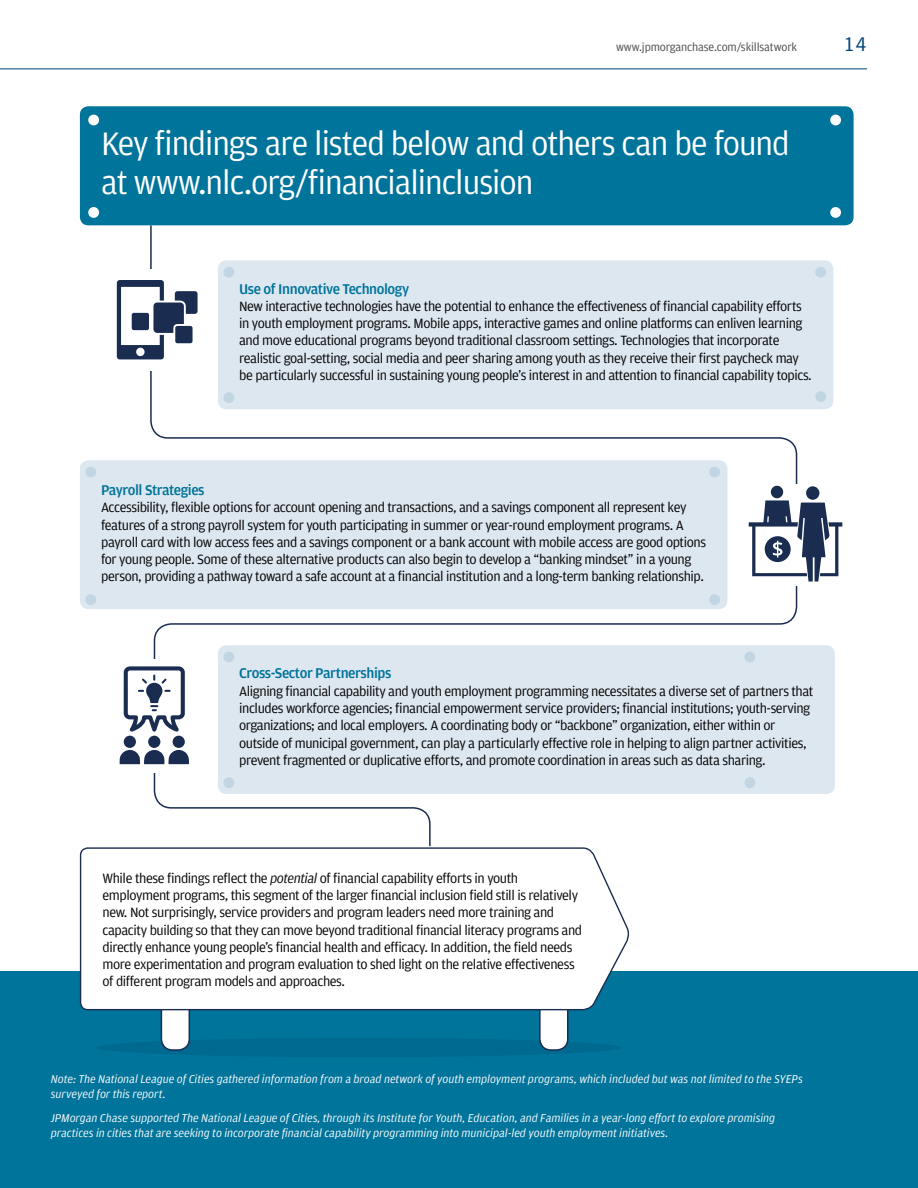
<style>
.page{position:relative;width:918px;height:1188px;background:#fff}
.page>*{position:absolute;margin:0;border:0;box-sizing:border-box;transform-origin:0 0}
.t1{font:34.5px/39px "Amplitude TF";letter-spacing:-.03em;color:#fff}
.t2{font:21px "Amplitude TF";color:#004379}
.t3{font:700 15px "Amplitude TF";letter-spacing:-.03em;color:#00749a}
.t4{font:14.25px/17.2px "Amplitude TF";letter-spacing:-.03em;color:#000}
.t5{font:italic 12px/15px "Amplitude TF";color:#fff}
.t6{font:12px "Amplitude TF";letter-spacing:-.01em;color:#4a4a49}
.s1{font-style:italic}
</style>
<div class="page">
<div style="left:218px;top:645px;width:617px;height:149px;background:#dde7f0;border-radius:9px"></div>
<div style="left:218px;top:260px;width:615px;height:149px;background:#dde7f0;border-radius:9px"></div>
<div style="left:815px;top:267px;width:11px;height:11px;background:#c1d5e3;border-radius:50%"></div>
<div style="left:815px;top:391px;width:11px;height:11px;background:#c1d5e3;border-radius:50%"></div>
<svg style="left:149px;top:225px;width:649px;height:622px"></svg>
<hr style="left:0;top:69px;width:867px;height:1px;background:#004379">
<div style="left:0;top:972px;width:918px;height:216px;background:#00749a"></div>
<div style="left:107px;top:269px;width:105px;height:102px;background:#fff"></div>
<svg style="left:117px;top:280px;width:81px;height:79px"></svg>
<div style="left:749px;top:485px;width:94px;height:101px;background:#fff"></div>
<div style="left:806px;top:486px;width:13px;height:14px;background:#1a2c50;border-radius:50%"></div>
<div style="left:771px;top:486px;width:12px;height:12px;background:#1a2c50;border-radius:50%"></div>
<svg style="left:749px;top:500px;width:93px;height:82px"></svg>
<div style="left:118px;top:659px;width:76px;height:113px;background:#fff"></div>
<svg style="left:119px;top:749px;width:70px;height:15px"></svg>
<div style="left:148px;top:736px;width:12px;height:12px;background:#1a2c50;border-radius:50%"></div>
<div style="left:124px;top:736px;width:12px;height:12px;background:#1a2c50;border-radius:50%"></div>
<div style="left:173px;top:736px;width:12px;height:12px;background:#1a2c50;border-radius:50%"></div>
<svg style="left:124px;top:666px;width:61px;height:66px"></svg>
<div style="left:95px;top:1038px;width:526px;height:19px;background:#006990;border-radius:50%"></div>
<div style="left:161px;top:915px;width:28px;height:135px;background:#fff;border-radius:11px"></div>
<div style="left:161px;top:915px;width:29px;height:136px;border:2px solid #1a2c50;border-radius:11px"></div>
<div style="left:540px;top:915px;width:28px;height:135px;background:#fff;border-radius:11px"></div>
<div style="left:539px;top:915px;width:29px;height:136px;border:2px solid #1a2c50;border-radius:11px"></div>
<svg style="left:79px;top:847px;width:551px;height:164px"></svg>
<div style="left:80px;top:106px;width:774px;height:119px;background:#00749a;border-radius:9px"></div>
<div style="left:88px;top:115px;width:11px;height:10px;background:#fff;border-radius:50%"></div>
<div style="left:830px;top:115px;width:11px;height:10px;background:#fff;border-radius:50%"></div>
<div style="left:88px;top:207px;width:11px;height:11px;background:#fff;border-radius:50%"></div>
<div style="left:830px;top:207px;width:11px;height:11px;background:#fff;border-radius:50%"></div>
<div style="left:80px;top:460px;width:647px;height:149px;background:#dde7f0;border-radius:9px"></div>
<div style="left:85px;top:467px;width:11px;height:10px;background:#c1d5e3;border-radius:50%"></div>
<div style="left:709px;top:467px;width:11px;height:10px;background:#c1d5e3;border-radius:50%"></div>
<div style="left:85px;top:594px;width:11px;height:11px;background:#c1d5e3;border-radius:50%"></div>
<div style="left:709px;top:594px;width:11px;height:11px;background:#c1d5e3;border-radius:50%"></div>
<p class="t6" style="left:616px;top:40px;width:183px">www.jpmorganchase.com/skillsatwork</p>
<h2 class="t2" style="left:844px;top:32px;width:25px">14</h2>
<h1 class="t1" style="left:101px;top:124px;width:690px">Key findings are listed below and others can be found at www.nlc.org/financialinclusion</h1>
<p class="t3" style="left:239px;top:280px;width:172px">Use of Innovative Technology</p>
<p class="t4" style="left:239px;top:298px;width:574px">New interactive technologies have the potential to enhance the effectiveness of financial capability efforts in youth employment programs. Mobile apps, interactive games and online platforms can enliven learning and move educational programs beyond traditional classroom settings. Technologies that incorporate realistic goal-setting, social media and peer sharing among youth as they receive their first paycheck may be particularly successful in sustaining young people’s interest in and attention to financial capability topics.</p>
<p class="t3" style="left:101px;top:482px;width:105px">Payroll Strategies</p>
<p class="t4" style="left:101px;top:499px;width:606px">Accessibility, flexible options for account opening and transactions, and a savings component all represent key features of a strong payroll system for youth participating in summer or year-round employment programs. A payroll card with low access fees and a savings component or a bank account with mobile access are good options for young people. Some of these alternative products can also begin to develop a “banking mindset” in a young person, providing a pathway toward a safe account at a financial institution and a long-term banking relationship.</p>
<p class="t3" style="left:239px;top:665px;width:154px">Cross-Sector Partnerships</p>
<p class="t4" style="left:239px;top:682px;width:576px">Aligning financial capability and youth employment programming necessitates a diverse set of partners that includes workforce agencies; financial empowerment service providers; financial institutions; youth-serving organizations; and local employers. A coordinating body or “backbone” organization, either within or outside of municipal government, can play a particularly effective role in helping to align partner activities, prevent fragmented or duplicative efforts, and promote coordination in areas such as data sharing.</p>
<p class="t4" style="left:103px;top:870px;width:481px">While these findings reflect the <span class="s1">potential</span> of financial capability efforts in youth employment programs, this segment of the larger financial inclusion field still is relatively new. Not surprisingly, service providers and program leaders need more training and capacity building so that they can move beyond traditional financial literacy programs and directly enhance young people’s financial health and efficacy. In addition, the field needs more experimentation and program evaluation to shed light on the relative effectiveness of different program models and approaches.</p>
<p class="t5" style="left:51px;top:1072px;width:754px">Note: The National League of Cities gathered information from a broad network of youth employment programs, which included but was not limited to the SYEPs surveyed for this report.</p>
<p class="t5" style="left:51px;top:1111px;width:726px">JPMorgan Chase supported The National League of Cities, through its Institute for Youth, Education, and Families in a year-long effort to explore promising practices in cities that are seeking to incorporate financial capability programming into municipal-led youth employment initiatives.</p>
</div>
